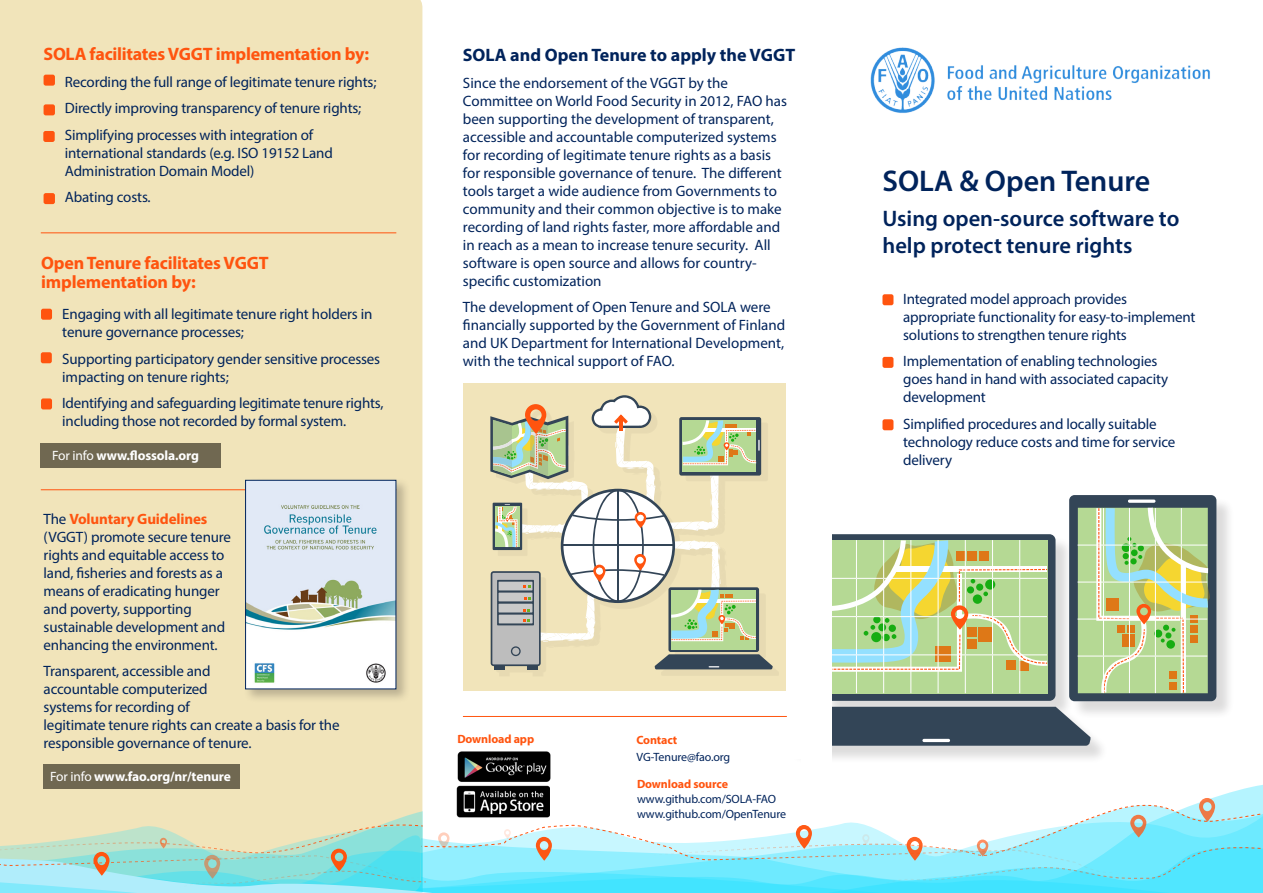
<style>
.page{position:relative;width:1263px;height:893px;background:#fff}
.page>*{position:absolute;margin:0;border:0;box-sizing:border-box;transform-origin:0 0}
.t1{font:600 30px "Myriad Pro";color:#00235b}
.t2{font:600 22.5px/27px "Myriad Pro";color:#00235b}
.t3{font:700 18px/19.5px "Myriad Pro";letter-spacing:-.015em;color:#ff540f}
.t4{font:700 18px "Myriad Pro";color:#00235b}
.t5{font:15px/18px "Myriad Pro";letter-spacing:-.01em;color:#00235b}
.t6{font:700 13.5px "Myriad Pro";letter-spacing:-.01em;color:#fff}
.t7{font:12px "Myriad Pro";letter-spacing:-.01em;color:#00235b}
.t8{font:700 12px "Myriad Pro";letter-spacing:-.01em;color:#ff540f}
.s1{font-weight:400}
.s2{font-weight:700;color:#ff540f}
</style>
<div class="page">
<div style="left:0;top:0;width:422px;height:742px;background:#f1e4ba"></div>
<div style="left:463px;top:383px;width:323px;height:308px;background:#f1e4ba"></div>
<img style="left:870px;top:47px;width:340px;height:66px">
<div style="left:882px;top:294px;width:11px;height:11px;background:#ff540f;border-radius:2px"></div>
<div style="left:882px;top:357px;width:11px;height:11px;background:#ff540f;border-radius:2px"></div>
<div style="left:882px;top:419px;width:11px;height:11px;background:#ff540f;border-radius:2px"></div>
<div style="left:0;top:626px;width:421px;height:267px;background:#f1e4ba;border-radius:13px"></div>
<div style="left:44px;top:75px;width:11px;height:11px;background:#ff540f;border-radius:2px"></div>
<div style="left:44px;top:104px;width:11px;height:11px;background:#ff540f;border-radius:2px"></div>
<div style="left:43px;top:131px;width:12px;height:11px;background:#ff540f;border-radius:2px"></div>
<div style="left:44px;top:193px;width:11px;height:11px;background:#ff540f;border-radius:2px"></div>
<div style="left:41px;top:309px;width:11px;height:11px;background:#ff540f;border-radius:2px"></div>
<div style="left:41px;top:352px;width:11px;height:11px;background:#ff540f;border-radius:2px"></div>
<div style="left:41px;top:398px;width:11px;height:11px;background:#ff540f;border-radius:2px"></div>
<hr style="left:41px;top:232px;width:355px;height:1px;background:#ff540f">
<hr style="left:41px;top:489px;width:355px;height:1px;background:#ff540f">
<div style="left:41px;top:443px;width:180px;height:24px;background:#706851"></div>
<hr style="left:463px;top:716px;width:324px;height:1px;background:#ff540f">
<svg style="left:43px;top:746px;width:508px;height:52px"></svg>
<svg style="left:0;top:798px;width:1263px;height:95px"></svg>
<div style="left:243px;top:478px;width:167px;height:225px;background:#231f20;opacity:.26"></div>
<img style="left:247px;top:482px;width:147px;height:205px">
<div style="left:245px;top:480px;width:151px;height:209px;border:1px solid #00235b"></div>
<hr style="left:494px;top:666px;width:10px;height:4px;background:#334557">
<hr style="left:527px;top:666px;width:11px;height:4px;background:#334557">
<svg style="left:490px;top:395px;width:283px;height:274px"></svg>
<div style="left:596px;top:568px;width:7px;height:7px;background:#fff;border-radius:50%"></div>
<div style="left:790px;top:497px;width:445px;height:268px;background:#231f20;opacity:.16"></div>
<div style="left:1069px;top:495px;width:147px;height:206px;background:#334557;border-radius:5px"></div>
<div style="left:822px;top:534px;width:233px;height:167px;background:#334557;border-radius:6px"></div>
<div style="left:829px;top:541px;width:219px;height:153px;background:#b5d994"></div>
<svg style="left:786px;top:706px;width:304px;height:40px;background:#445565"></svg>
<svg style="left:1128px;top:499px;width:27px;height:4px"></svg>
<hr style="left:922px;top:739px;width:28px;height:3px;background:#fff;border-radius:2px">
<hr style="left:856px;top:655px;width:1px;height:38px;background:#fff">
<hr style="left:883px;top:655px;width:1px;height:38px;background:#fff">
<hr style="left:910px;top:655px;width:1px;height:38px;background:#fff">
<hr style="left:938px;top:655px;width:1px;height:38px;background:#fff">
<hr style="left:965px;top:655px;width:1px;height:38px;background:#fff">
<hr style="left:992px;top:655px;width:1px;height:38px;background:#fff">
<hr style="left:1019px;top:655px;width:1px;height:38px;background:#fff">
<svg style="left:832px;top:540px;width:215px;height:132px"></svg>
<svg style="left:1077px;top:508px;width:133px;height:185px;background:#bdd396"></svg>
<div style="left:801px;top:443px;width:31px;height:332px;background:#fff"></div>
<div style="left:769px;top:717px;width:57px;height:42px;background:#fff"></div>
<p class="t3" style="left:44px;top:44px;width:327px">SOLA facilitates VGGT implementation by:</p>
<p class="t5" style="left:65px;top:73px;width:313px">Recording the full range of legitimate tenure rights;</p>
<p class="t5" style="left:65px;top:99px;width:298px">Directly improving transparency of tenure rights;</p>
<p class="t5" style="left:65px;top:126px;width:270px">Simplifying processes with integration of international standards (e.g. ISO 19152 Land<br>Administration Domain Model)</p>
<p class="t5" style="left:65px;top:188px;width:87px">Abating costs.</p>
<p class="t3" style="left:41px;top:252px;width:229px">Open Tenure facilitates VGGT implementation by:</p>
<p class="t5" style="left:62px;top:305px;width:312px">Engaging with all legitimate tenure right holders in tenure governance processes;</p>
<p class="t5" style="left:62px;top:349px;width:319px">Supporting participatory gender sensitive processes impacting on tenure rights;</p>
<p class="t5" style="left:62px;top:394px;width:323px">Identifying and safeguarding legitimate tenure rights, including those not recorded by formal system.</p>
<p class="t6" style="left:52px;top:446px;width:148px"><span class="s1">For info</span> www.flossola.org</p>
<p class="t5" style="left:44px;top:510px;width:189px">The <span class="s2">Voluntary Guidelines </span>(VGGT) promote secure tenure rights and equitable access to land, fisheries and forests as a means of eradicating hunger and poverty, supporting sustainable development and enhancing the environment.</p>
<p class="t5" style="left:44px;top:662px;width:297px">Transparent, accessible and<br>accountable computerized<br>systems for recording of<br>legitimate tenure rights can create a basis for the responsible governance of tenure.</p>
<p class="t6" style="left:50px;top:767px;width:182px"><span class="s1">For info</span> www.fao.org/nr/tenure</p>
<p class="t4" style="left:463px;top:44px;width:334px">SOLA and Open Tenure to apply the VGGT</p>
<p class="t5" style="left:463px;top:74px;width:326px">Since the endorsement of the VGGT by the Committee on World Food Security in 2012, FAO has been supporting the development of transparent, accessible and accountable computerized systems for recording of legitimate tenure rights as a basis for responsible governance of tenure. The different tools target a wide audience from Governments to community and their common objective is to make recording of land rights faster, more affordable and in reach as a mean to increase tenure security. All software is open source and allows for country&shy;specific customization</p>
<p class="t5" style="left:463px;top:298px;width:324px">The development of Open Tenure and SOLA were financially supported by the Government of Finland and UK Department for International Development, with the technical support of FAO.</p>
<p class="t5" style="left:903px;top:290px;width:294px">Integrated model approach provides appropriate functionality for easy-to-implement solutions to strengthen tenure rights</p>
<p class="t1" style="left:882px;top:161px;width:269px">SOLA &amp; Open Tenure</p>
<p class="t2" style="left:882px;top:204px;width:298px">Using open-source software to help protect tenure rights</p>
<p class="t5" style="left:903px;top:352px;width:267px">Implementation of enabling technologies goes hand in hand with associated capacity development</p>
<p class="t5" style="left:903px;top:415px;width:274px">Simplified procedures and locally suitable technology reduce costs and time for service delivery</p>
<p class="t8" style="left:457px;top:731px;width:78px">Download app</p>
<p class="t8" style="left:636px;top:732px;width:42px">Contact</p>
<p class="t7" style="left:636px;top:749px;width:95px">VG-Tenure@fao.org</p>
<p class="t8" style="left:637px;top:776px;width:92px">Download source</p>
<p class="t7" style="left:637px;top:792px;width:141px">www.github.com/SOLA-FAO</p>
<p class="t7" style="left:637px;top:807px;width:151px">www.github.com/OpenTenure</p>
</div>
